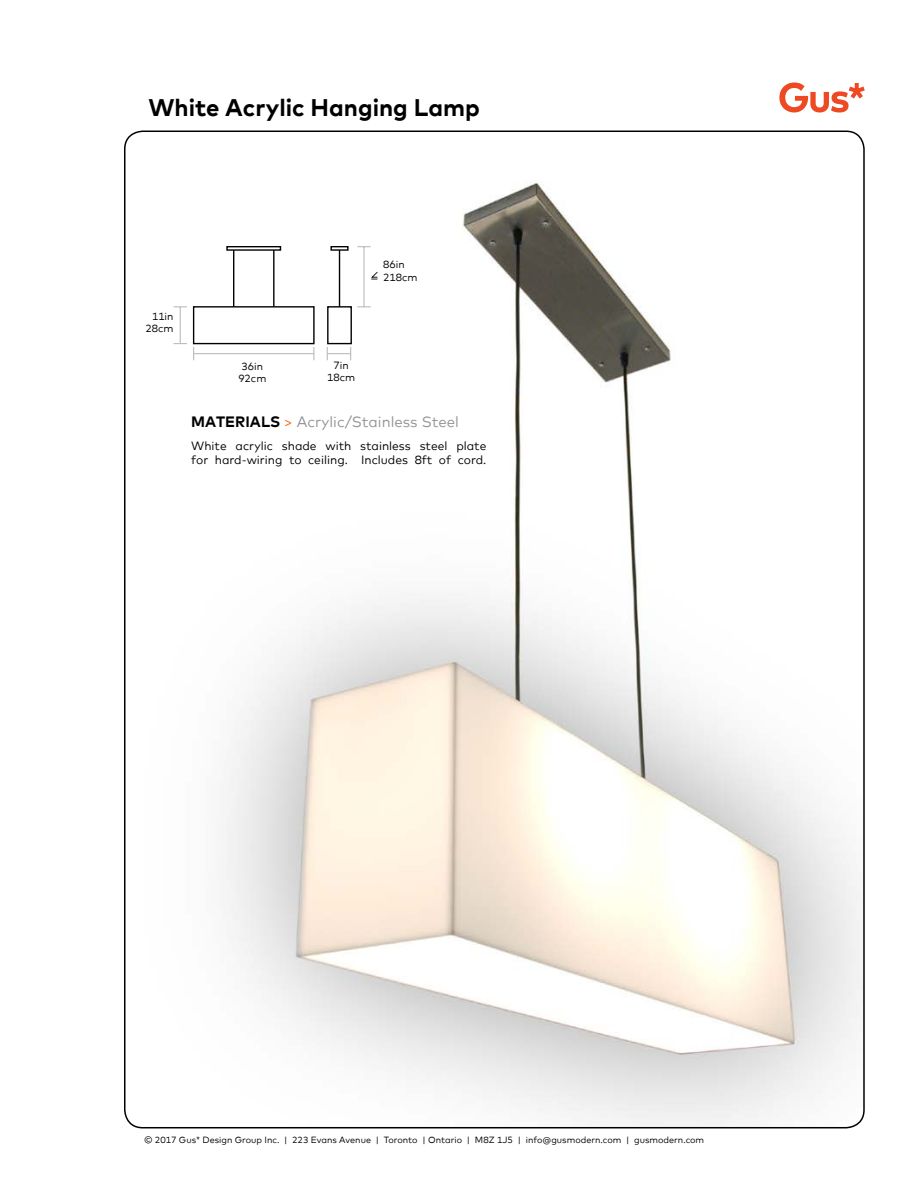
<style>
.page{position:relative;width:918px;height:1188px;background:#fff}
.page>*{position:absolute;margin:0;border:0;box-sizing:border-box;transform-origin:0 0}
.t1{font:700 24px "Mark";color:#000}
.t2{font:15px "Mark";color:#939598}
.t3{font:12px/14.4px "Mark";color:#000}
.t4{font:10.5px/12.6px "Mark";color:#000;text-align:center}
.t5{font:9px "Mark";color:#000}
.s1{font-weight:700;color:#000}
.s2{color:#f36f21}
</style>
<div class="page">
<svg style="left:779px;top:83px;width:86px;height:30px"></svg>
<img style="left:125px;top:181px;width:739px;height:947px">
<svg style="left:193px;top:347px;width:1px;height:13px"></svg>
<svg style="left:313px;top:347px;width:1px;height:13px"></svg>
<hr style="left:194px;top:353px;width:120px;height:1px;background:#bcbec0">
<svg style="left:327px;top:347px;width:24px;height:13px"></svg>
<svg style="left:174px;top:306px;width:13px;height:1px"></svg>
<svg style="left:174px;top:343px;width:13px;height:1px"></svg>
<hr style="left:180px;top:307px;width:1px;height:37px;background:#bcbec0">
<svg style="left:357px;top:246px;width:14px;height:1px"></svg>
<svg style="left:357px;top:306px;width:14px;height:1px"></svg>
<hr style="left:363px;top:247px;width:2px;height:60px;background:#bcbec0">
<div style="left:194px;top:307px;width:120px;height:37px;background:#fff"></div>
<div style="left:193px;top:306px;width:122px;height:38px;border:1px solid #000"></div>
<div style="left:328px;top:307px;width:23px;height:37px;background:#fff"></div>
<div style="left:327px;top:306px;width:25px;height:38px;border:1px solid #000"></div>
<hr style="left:227px;top:247px;width:53px;height:3px;background:#fff">
<div style="left:226px;top:246px;width:55px;height:5px;border:1px solid #000"></div>
<hr style="left:331px;top:247px;width:17px;height:3px;background:#fff">
<div style="left:330px;top:246px;width:19px;height:5px;border:1px solid #000"></div>
<hr style="left:233px;top:250px;width:1px;height:57px;background:#000">
<hr style="left:273px;top:250px;width:2px;height:57px;background:#000">
<hr style="left:339px;top:250px;width:1px;height:57px;background:#000">
<svg style="left:371px;top:271px;width:7px;height:9px"></svg>
<h1 class="t1" style="left:148px;top:92px;width:333px">White Acrylic Hanging Lamp</h1>
<p class="t4" style="left:146px;top:310px;width:30px;text-align:right">11in<br>28cm</p>
<p class="t4" style="left:383px;top:258px;width:36px;text-align:left">86in<br>218cm</p>
<p class="t4" style="left:238px;top:360px;width:30px">36in<br>92cm</p>
<p class="t4" style="left:327px;top:358px;width:30px">7in<br>18cm</p>
<h2 class="t2" style="left:191px;top:413px;width:269px"><span class="s1">MATERIALS</span> <span class="s2">&gt;</span> Acrylic/Stainless Steel</h2>
<h3 class="t3" style="left:191px;top:438px;width:297px">White acrylic shade with stainless steel plate for hard-wiring to ceiling. Includes 8ft of cord.</h3>
<p class="t5" style="left:144px;top:1134px;width:562px">© 2017 Gus* Design Group Inc. | 223 Evans Avenue | Toronto | Ontario | M8Z 1J5 | info@gusmodern.com | gusmodern.com</p>
</div>
